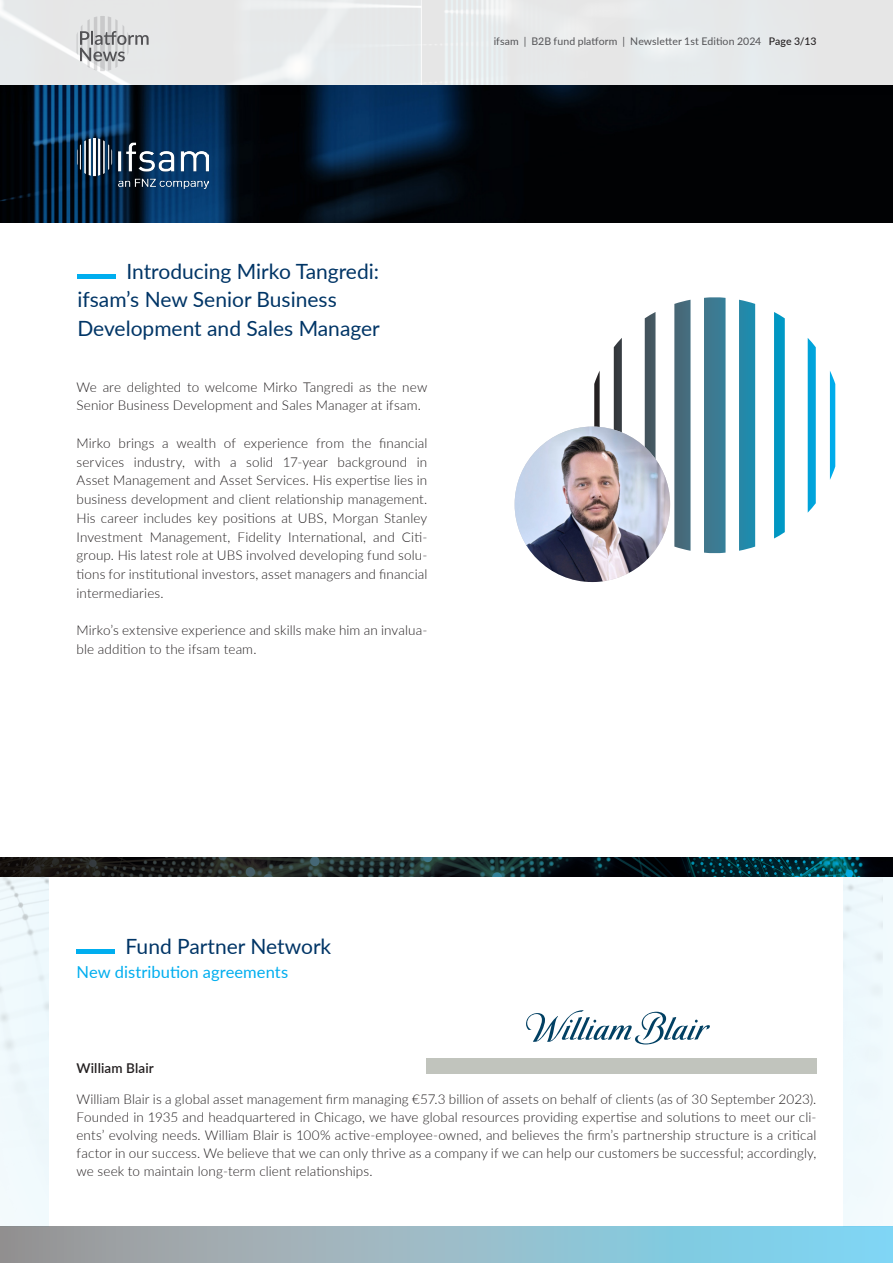
<style>
.page{position:relative;width:893px;height:1263px;background:#fff}
.page>*{position:absolute;margin:0;border:0;box-sizing:border-box;transform-origin:0 0}
.t1{font:21px/28.5px "Lato";color:#003566}
.t2{font:16.5px "Lato";letter-spacing:.005em;color:#00aeef}
.t3{font:300 13.5px/18.8px "Lato";letter-spacing:.005em;color:#231f20}
.t4{font:600 13.5px "Lato";letter-spacing:.01em;color:#231f20}
.t5{font:10.5px "Lato";letter-spacing:.01em;color:#535356}
.s1{font-weight:500;color:#231f20}
</style>
<div class="page">
<img style="left:0;top:0;width:893px;height:223px">
<svg style="left:77px;top:16px;width:72px;height:55px;background:#cbcccd"></svg>
<div style="left:0;top:860px;width:893px;height:366px;background:#eff9fd"></div>
<div style="left:77px;top:274px;width:39px;height:5px;background:#00aeef"></div>
<hr style="left:892px;top:617px;width:1px;height:609px;background:#00aeef">
<hr style="left:892px;top:223px;width:1px;height:393px;background:#00aeef">
<hr style="left:892px;top:558px;width:1px;height:73px;background:#f0ede5">
<svg style="left:892px;top:85px;width:1px;height:19px"></svg>
<img style="left:77px;top:138px;width:132px;height:50px">
<svg style="left:594px;top:297px;width:241px;height:256px"></svg>
<img style="left:515px;top:427px;width:155px;height:155px;border-radius:78px">
<div style="left:50px;top:726px;width:793px;height:537px;background:#fff"></div>
<svg style="left:0;top:1226px;width:893px;height:37px;background:#93b9c7"></svg>
<svg style="left:0;top:858px;width:893px;height:18px;background:#132729"></svg>
<div style="left:77px;top:949px;width:38px;height:5px;background:#00aeef"></div>
<div style="left:426px;top:1058px;width:390px;height:15px;background:#c1c4bd"></div>
<svg style="left:526px;top:1010px;width:184px;height:34px"></svg>
<p class="t5" style="left:494px;top:34px;width:324px">ifsam | B2B fund platform | Newsletter 1st Edition 2024 <span class="s1">Page 3/13</span></p>
<p class="t1" style="left:77px;top:256px;width:304px;text-indent:49px">Introducing Mirko Tangredi: ifsam’s New Senior Business<br>Development and Sales Manager</p>
<p class="t3" style="left:77px;top:377px;width:352px">We are delighted to welcome Mirko Tangredi as the new<br>Senior Business Development and Sales Manager at ifsam.</p>
<p class="t3" style="left:77px;top:433px;width:352px;text-align:justify">Mirko brings a wealth of experience from the financial services industry, with a solid 17-year background in Asset Management and Asset Services. His expertise lies in business development and client relationship management.<br>His career includes key positions at UBS, Morgan Stanley Investment Management, Fidelity International, and Citi&shy;group. His latest role at UBS involved developing fund solu&shy;tions for institutional investors, asset managers and financial intermediaries.</p>
<p class="t3" style="left:77px;top:621px;width:352px">Mirko’s extensive experience and skills make him an invalua&shy;ble addition to the ifsam team.</p>
<p class="t1" style="left:126px;top:931px;width:207px">Fund Partner Network</p>
<p class="t2" style="left:77px;top:960px;width:213px">New distribution agreements</p>
<p class="t4" style="left:77px;top:1058px;width:79px">William Blair</p>
<p class="t3" style="left:77px;top:1089px;width:741px;line-height:18px;text-align:justify">William Blair is a global asset management firm managing €57.3 billion of assets on behalf of clients (as of 30 September 2023).<br>Founded in 1935 and headquartered in Chicago, we have global resources providing expertise and solutions to meet our cli&shy;ents’ evolving needs. William Blair is 100% active-employee-owned, and believes the firm’s partnership structure is a critical factor in our success. We believe that we can only thrive as a company if we can help our customers be successful; accordingly, we seek to maintain long-term client relationships.</p>
</div>
